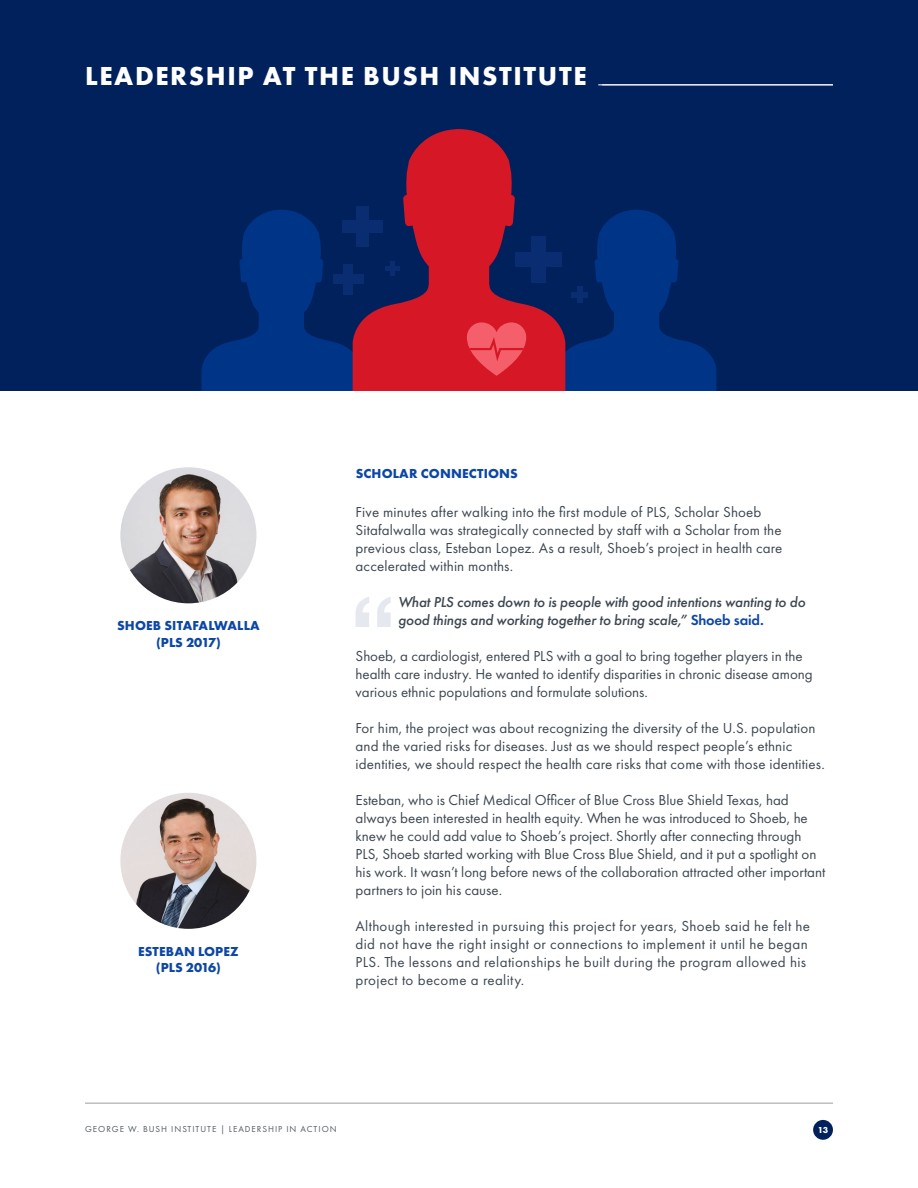
<style>
.page{position:relative;width:918px;height:1188px;background:#fff}
.page>*{position:absolute;margin:0;border:0;box-sizing:border-box;transform-origin:0 0}
.t1{font:700 27px "Futura PT";letter-spacing:.06em;color:#fff}
.t2{font:15px/18px "Futura PT";letter-spacing:.01em;color:#3d4751}
.t3{font:italic 500 15px/18px "Futura PT";letter-spacing:-.01em;color:#3d4751}
.t4{font:700 13.5px/16.5px "Futura PT";letter-spacing:.01em;color:#0d47a5;text-align:center}
.t5{font:9px "Futura PT";letter-spacing:.11em;color:#525a63}
.t6{font:700 9px "Futura PT";color:#fff}
.s1{font-weight:600;font-style:normal;color:#0d47a5}
</style>
<div class="page">
<hr style="left:85px;top:1103px;width:748px;height:1px;background:#9d9d9c">
<div style="left:813px;top:1120px;width:20px;height:20px;background:#00215c;border-radius:50%"></div>
<div style="left:0;top:0;width:918px;height:391px;background:#00215c"></div>
<svg style="left:202px;top:210px;width:151px;height:181px"></svg>
<svg style="left:565px;top:210px;width:151px;height:181px"></svg>
<svg style="left:353px;top:129px;width:212px;height:262px;fill:#d51726"></svg>
<svg style="left:467px;top:322px;width:59px;height:54px"></svg>
<hr style="left:598px;top:84px;width:235px;height:1px;background:#fff">
<svg style="left:356px;top:597px;width:35px;height:30px"></svg>
<img style="left:120px;top:467px;width:136px;height:136px;border-radius:68px">
<img style="left:120px;top:793px;width:136px;height:136px;border-radius:68px">
<h1 class="t1" style="left:85px;top:58px;width:503px">LEADERSHIP AT THE BUSH INSTITUTE</h1>
<p class="t4" style="left:117px;top:617px;width:144px">SHOEB SITAFALWALLA (PLS 2017)</p>
<p class="t4" style="left:138px;top:943px;width:102px">ESTEBAN LOPEZ (PLS 2016)</p>
<p class="t4" style="left:356px;top:464px;width:164px">SCHOLAR CONNECTIONS</p>
<p class="t2" style="left:356px;top:503px;width:428px">Five minutes after walking into the first module of PLS, Scholar Shoeb Sitafalwalla was strategically connected by staff with a Scholar from the previous class, Esteban Lopez. As a result, Shoeb’s project in health care accelerated within months.</p>
<p class="t3" style="left:398px;top:593px;width:409px">What PLS comes down to is people with good intentions wanting to do good things and working together to bring scale,” <span class="s1">Shoeb said.</span></p>
<p class="t2" style="left:356px;top:647px;width:459px">Shoeb, a cardiologist, entered PLS with a goal to bring together players in the health care industry. He wanted to identify disparities in chronic disease among various ethnic populations and formulate solutions.</p>
<p class="t2" style="left:356px;top:719px;width:471px">For him, the project was about recognizing the diversity of the U.S. population and the varied risks for diseases. Just as we should respect people’s ethnic identities, we should respect the health care risks that come with those identities.</p>
<p class="t2" style="left:356px;top:791px;width:471px">Esteban, who is Chief Medical Officer of Blue Cross Blue Shield Texas, had always been interested in health equity. When he was introduced to Shoeb, he knew he could add value to Shoeb’s project. Shortly after connecting through PLS, Shoeb started working with Blue Cross Blue Shield, and it put a spotlight on his work. It wasn’t long before news of the collaboration attracted other important partners to join his cause.</p>
<p class="t2" style="left:356px;top:917px;width:456px">Although interested in pursuing this project for years, Shoeb said he felt he did not have the right insight or connections to implement it until he began PLS. The lessons and relationships he built during the program allowed his project to become a reality.</p>
<p class="t5" style="left:85px;top:1123px;width:253px">GEORGE W. BUSH INSTITUTE | LEADERSHIP IN ACTION</p>
<p class="t6" style="left:818px;top:1124px;width:12px">13</p>
</div>
